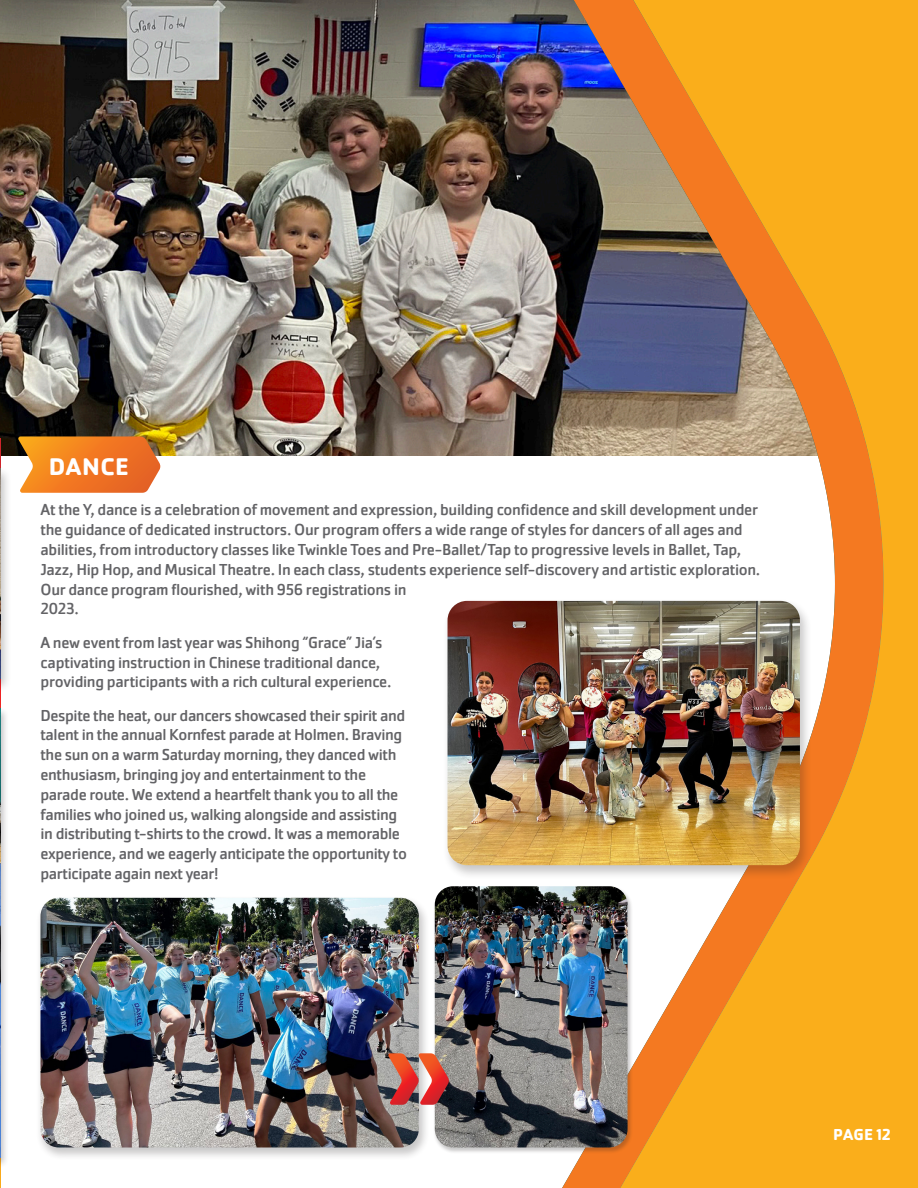
<style>
.page{position:relative;width:918px;height:1188px;background:#fff}
.page>*{position:absolute;margin:0;border:0;box-sizing:border-box;transform-origin:0 0}
.t1{font:700 25.05px "Cachet Pro";letter-spacing:.015em;color:#fff}
.t2{font:16.5px/19.8px "Cachet Pro";letter-spacing:-.025em;color:#636366}
.t3{font:700 16.5px "Cachet Pro";letter-spacing:.015em;color:#fff}
</style>
<div class="page">
<img style="left:0;top:0;width:544px;height:455px">
<img style="left:544px;top:0;width:56px;height:1188px">
<svg style="left:600px;top:0;width:318px;height:1188px;fill:#faae1b"></svg>
<div style="left:36px;top:895px;width:394px;height:265px;background:#231f20;opacity:.25"></div>
<img style="left:40px;top:898px;width:379px;height:249px">
<div style="left:433px;top:886px;width:200px;height:268px;background:#231f20;opacity:.25"></div>
<img style="left:435px;top:886px;width:193px;height:262px">
<svg style="left:388px;top:1053px;width:61px;height:52px"></svg>
<div style="left:442px;top:598px;width:370px;height:282px;background:#231f20;opacity:.25"></div>
<img style="left:448px;top:601px;width:352px;height:264px">
<svg style="left:0;top:439px;width:1px;height:749px"></svg>
<div style="left:0;top:707px;width:10px;height:462px;background:#231f20;opacity:.25"></div>
<img style="left:0;top:708px;width:1px;height:450px">
<div style="left:0;top:467px;width:12px;height:225px;background:#231f20;opacity:.25"></div>
<img style="left:0;top:469px;width:1px;height:209px">
<svg style="left:18px;top:436px;width:142px;height:57px"></svg>
<p class="t1" style="left:49px;top:451px;width:81px">DANCE</p>
<p class="t2" style="left:40px;top:500px;width:721px">At the Y, dance is a celebration of movement and expression, building confidence and skill development under the guidance of dedicated instructors. Our program offers a wide range of styles for dancers of all ages and abilities, from introductory classes like Twinkle Toes and Pre-Ballet/Tap to progressive levels in Ballet, Tap, Jazz, Hip Hop, and Musical Theatre. In each class, students experience self-discovery and artistic exploration.<br>Our dance program flourished, with 956 registrations in<br>2023.</p>
<p class="t2" style="left:40px;top:633px;width:353px">A new event from last year was Shihong “Grace” Jia’s captivating instruction in Chinese traditional dance, providing participants with a rich cultural experience.</p>
<p class="t2" style="left:40px;top:705px;width:368px">Despite the heat, our dancers showcased their spirit and talent in the annual Kornfest parade at Holmen. Braving the sun on a warm Saturday morning, they danced with enthusiasm, bringing joy and entertainment to the parade route. We extend a heartfelt thank you to all the families who joined us, walking alongside and assisting in distributing t-shirts to the crowd. It was a memorable experience, and we eagerly anticipate the opportunity to participate again next year!</p>
<p class="t3" style="left:833px;top:1124px;width:59px">PAGE 12</p>
</div>
